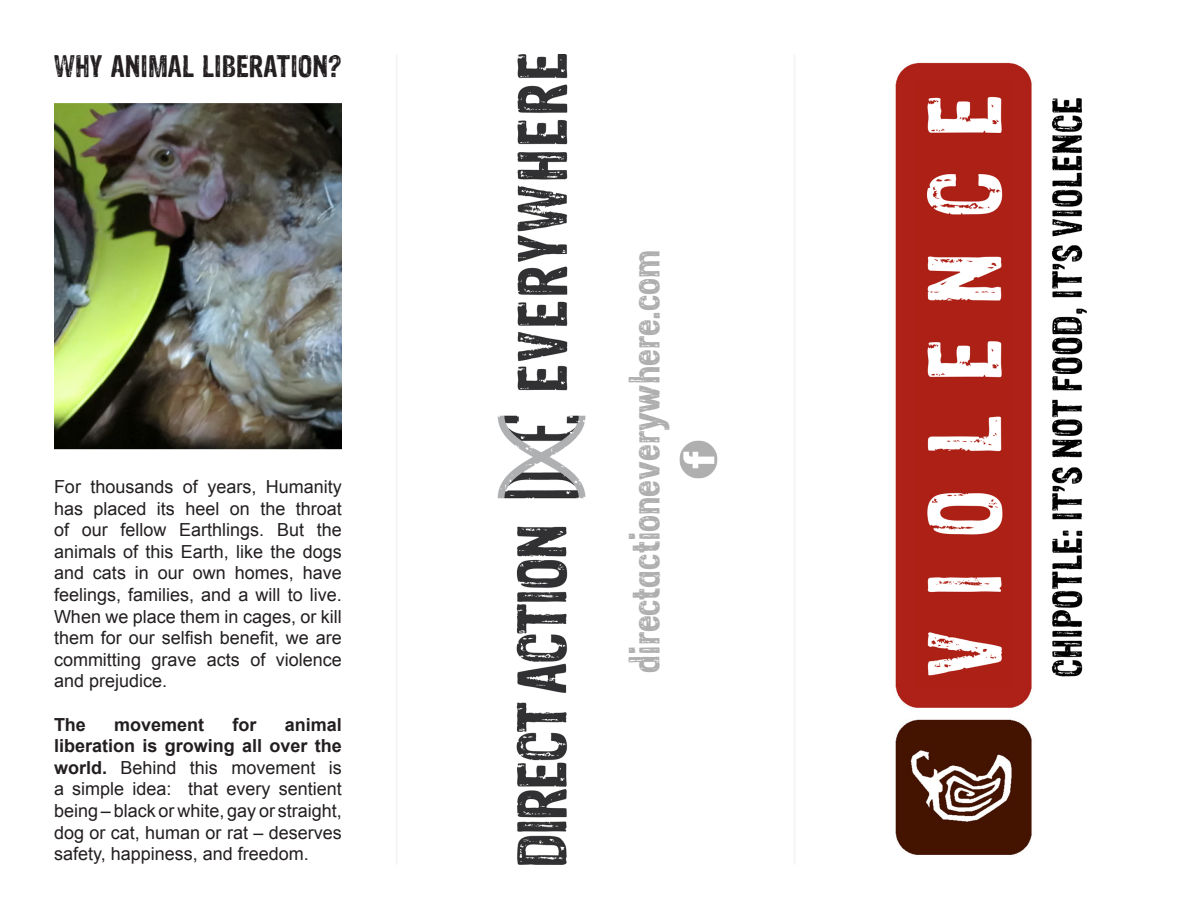
<style>
.page{position:relative;width:1188px;height:918px;background:#fff}
.page>*{position:absolute;margin:0;border:0;box-sizing:border-box;transform-origin:0 0}
.t1{font:36px "Sans Culottes";color:#afafaf}
.t2{font:25.5px "Sans Culottes";color:#231f20}
.t3{font:18px/21.6px "Arial";color:#231f20;text-align:justify}
.t4{font:700 18px "Arial";color:#231f20}
.s1{font-weight:700}
</style>
<div class="page">
<hr style="left:396px;top:55px;width:2px;height:810px;background:#f2f3f4">
<hr style="left:794px;top:55px;width:1px;height:810px;background:#f2f3f4">
<img style="left:54px;top:104px;width:288px;height:345px">
<img style="left:679px;top:440px;width:39px;height:39px">
<img style="left:497px;top:55px;width:89px;height:810px">
<img style="left:895px;top:62px;width:192px;height:793px">
<p class="t2" style="left:54px;top:47px;width:289px">WHY ANIMAL LIBERATION?</p>
<p class="t3" style="left:54px;top:476px;width:289px">For thousands of years, Humanity has placed its heel on the throat of our fellow Earthlings. But the animals of this Earth, like the dogs and cats in our own homes, have feelings, families, and a will to live.<br>When we place them in cages, or kill them for our selfish benefit, we are committing grave acts of violence and prejudice.</p>
<p class="t4" style="left:54px;top:712px;width:34px">The</p>
<p class="t4" style="left:114px;top:712px;width:92px">movement</p>
<p class="t4" style="left:233px;top:712px;width:25px">for</p>
<p class="t3" style="left:54px;top:714px;width:289px;text-indent:231px"><span class="s1">animal liberation is growing all over the world.</span> Behind this movement is a simple idea: that every sentient being – black or white, gay or straight, dog or cat, human or rat – deserves safety, happiness, and freedom.</p>
<p class="t1" style="left:618px;top:673px;width:425px;rotate:-90deg">directactioneverywhere.com</p>
</div>
